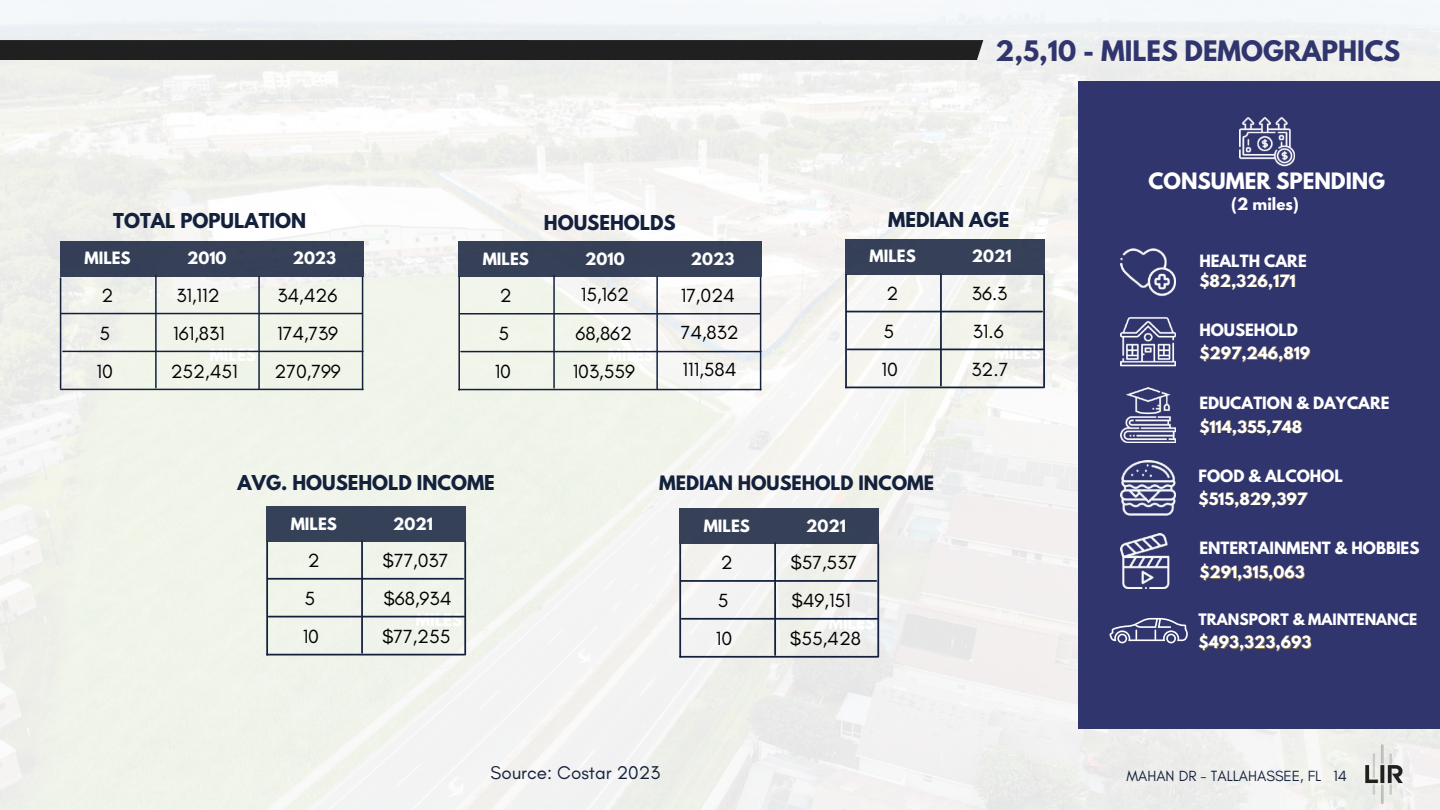
<style>
.page{position:relative;width:1440px;height:810px;background:#fff}
.page>*{position:absolute;margin:0;border:0;box-sizing:border-box;transform-origin:0 0}
.t1{font:700 25px "League Spartan";color:#31356e}
.t2{font:700 20px "League Spartan";color:#fff}
.t3{font:19.4px "Glacial Indifference";color:#000}
.t4{font:18.8px "Glacial Indifference";color:#14213d}
.t5{font:700 18.2px "League Spartan";color:#14213d}
.t6{font:700 17.6px "League Spartan";color:#14213d}
.t7{font:700 15.1px "League Spartan";color:#fff}
.t8{font:700 15px "League Spartan";color:#fff}
.t9{font:15px "Glacial Indifference";color:#14213d}
.t10{font:700 14px "League Spartan";color:#fff}
</style>
<div class="page">
<img style="left:0;top:0;width:1440px;height:810px">
<div style="left:0;top:40px;width:983px;height:20px;background:#202020"></div>
<div style="left:1078px;top:81px;width:362px;height:648px;background:#31356e"></div>
<hr style="left:155px;top:275px;width:2px;height:113px;background:#14213d">
<hr style="left:60px;top:278px;width:1px;height:110px;background:#14213d">
<hr style="left:258px;top:277px;width:2px;height:112px;background:#14213d">
<hr style="left:362px;top:277px;width:1px;height:113px;background:#14213d">
<div style="left:60px;top:241px;width:304px;height:36px;background:#364158"></div>
<hr style="left:61px;top:313px;width:301px;height:1px;background:#14213d">
<hr style="left:63px;top:351px;width:300px;height:1px;background:#14213d">
<hr style="left:61px;top:389px;width:302px;height:1px;background:#14213d">
<img style="left:1121px;top:248px;width:55px;height:48px">
<img style="left:1121px;top:317px;width:55px;height:50px">
<img style="left:1121px;top:387px;width:55px;height:55px">
<img style="left:1121px;top:461px;width:55px;height:54px">
<svg style="left:1109px;top:618px;width:79px;height:25px"></svg>
<img style="left:1121px;top:534px;width:49px;height:54px">
<img style="left:1239px;top:117px;width:55px;height:50px">
<hr style="left:553px;top:275px;width:2px;height:113px;background:#14213d">
<hr style="left:458px;top:277px;width:2px;height:113px;background:#14213d">
<hr style="left:656px;top:277px;width:2px;height:112px;background:#14213d">
<hr style="left:760px;top:277px;width:1px;height:113px;background:#14213d">
<div style="left:458px;top:241px;width:304px;height:36px;background:#364158"></div>
<hr style="left:460px;top:313px;width:300px;height:2px;background:#14213d">
<hr style="left:461px;top:351px;width:300px;height:1px;background:#14213d">
<hr style="left:459px;top:389px;width:302px;height:1px;background:#14213d">
<hr style="left:361px;top:541px;width:2px;height:112px;background:#14213d">
<hr style="left:266px;top:542px;width:2px;height:113px;background:#14213d">
<hr style="left:464px;top:542px;width:2px;height:113px;background:#14213d">
<div style="left:266px;top:506px;width:199px;height:36px;background:#354157"></div>
<hr style="left:268px;top:578px;width:195px;height:2px;background:#14213d">
<hr style="left:269px;top:616px;width:195px;height:1px;background:#14213d">
<hr style="left:267px;top:654px;width:197px;height:1px;background:#14213d">
<hr style="left:774px;top:543px;width:2px;height:112px;background:#14213d">
<hr style="left:679px;top:544px;width:2px;height:113px;background:#14213d">
<hr style="left:877px;top:544px;width:2px;height:113px;background:#14213d">
<div style="left:679px;top:509px;width:199px;height:35px;background:#364158"></div>
<hr style="left:681px;top:580px;width:195px;height:2px;background:#14213d">
<hr style="left:682px;top:618px;width:195px;height:2px;background:#14213d">
<hr style="left:680px;top:656px;width:197px;height:2px;background:#14213d">
<hr style="left:940px;top:274px;width:2px;height:112px;background:#14213d">
<hr style="left:845px;top:275px;width:2px;height:113px;background:#14213d">
<hr style="left:1043px;top:275px;width:2px;height:112px;background:#14213d">
<div style="left:845px;top:239px;width:199px;height:36px;background:#364159"></div>
<hr style="left:846px;top:311px;width:196px;height:1px;background:#14213d">
<hr style="left:848px;top:349px;width:195px;height:1px;background:#14213d">
<hr style="left:846px;top:387px;width:197px;height:1px;background:#14213d">
<img style="left:1325px;top:729px;width:115px;height:81px">
<h1 class="t1" style="left:996px;top:39px;width:406px">2,5,10 - MILES DEMOGRAPHICS</h1>
<p class="t5" style="left:113px;top:212px;width:194px">TOTAL POPULATION</p>
<p class="t5" style="left:544px;top:213px;width:133px">HOUSEHOLDS</p>
<p class="t5" style="left:888px;top:210px;width:123px">MEDIAN AGE</p>
<p class="t7" style="left:85px;top:251px;width:48px">MILES</p>
<p class="t3" style="left:102px;top:283px;width:13px">2</p>
<p class="t3" style="left:176px;top:283px;width:45px">31,112</p>
<p class="t3" style="left:277px;top:283px;width:62px">34,426</p>
<p class="t3" style="left:100px;top:321px;width:12px">5</p>
<p class="t3" style="left:173px;top:321px;width:53px">161,831</p>
<p class="t3" style="left:277px;top:321px;width:63px">174,739</p>
<p class="t3" style="left:97px;top:359px;width:18px">10</p>
<p class="t3" style="left:171px;top:359px;width:69px">252,451</p>
<p class="t3" style="left:275px;top:359px;width:68px">270,799</p>
<p class="t7" style="left:187px;top:251px;width:41px">2010</p>
<p class="t7" style="left:293px;top:251px;width:45px">2023</p>
<p class="t7" style="left:210px;top:348px;width:48px">MILES</p>
<p class="t8" style="left:483px;top:251px;width:48px">MILES</p>
<p class="t8" style="left:585px;top:251px;width:41px">2010</p>
<p class="t8" style="left:691px;top:251px;width:45px">2023</p>
<p class="t3" style="left:500px;top:283px;width:13px">2</p>
<p class="t3" style="left:581px;top:283px;width:50px">15,162</p>
<p class="t3" style="left:681px;top:283px;width:56px">17,024</p>
<p class="t3" style="left:498px;top:321px;width:12px">5</p>
<p class="t3" style="left:575px;top:322px;width:58px">68,862</p>
<p class="t3" style="left:681px;top:321px;width:60px">74,832</p>
<p class="t3" style="left:573px;top:359px;width:64px">103,559</p>
<p class="t3" style="left:683px;top:358px;width:55px">111,584</p>
<p class="t3" style="left:495px;top:360px;width:18px">10</p>
<p class="t7" style="left:870px;top:249px;width:48px">MILES</p>
<p class="t7" style="left:972px;top:249px;width:41px">2021</p>
<p class="t3" style="left:887px;top:281px;width:13px">2</p>
<p class="t3" style="left:972px;top:281px;width:37px">36.3</p>
<p class="t3" style="left:884px;top:319px;width:12px">5</p>
<p class="t3" style="left:973px;top:319px;width:32px">31.6</p>
<p class="t3" style="left:882px;top:357px;width:18px">10</p>
<p class="t3" style="left:971px;top:357px;width:38px">32.7</p>
<p class="t7" style="left:995px;top:346px;width:48px">MILES</p>
<p class="t5" style="left:238px;top:473px;width:259px">AVG. HOUSEHOLD INCOME</p>
<p class="t6" style="left:659px;top:474px;width:276px">MEDIAN HOUSEHOLD INCOME</p>
<p class="t7" style="left:291px;top:516px;width:48px">MILES</p>
<p class="t7" style="left:393px;top:516px;width:41px">2021</p>
<p class="t3" style="left:308px;top:548px;width:13px">2</p>
<p class="t3" style="left:383px;top:548px;width:67px">$77,037</p>
<p class="t3" style="left:305px;top:586px;width:12px">5</p>
<p class="t3" style="left:384px;top:586px;width:69px">$68,934</p>
<p class="t3" style="left:303px;top:625px;width:18px">10</p>
<p class="t3" style="left:382px;top:625px;width:70px">$77,255</p>
<p class="t7" style="left:416px;top:613px;width:48px">MILES</p>
<p class="t7" style="left:704px;top:518px;width:48px">MILES</p>
<p class="t7" style="left:806px;top:518px;width:41px">2021</p>
<p class="t3" style="left:721px;top:551px;width:13px">2</p>
<p class="t3" style="left:790px;top:551px;width:68px">$57,537</p>
<p class="t3" style="left:718px;top:588px;width:12px">5</p>
<p class="t3" style="left:791px;top:588px;width:61px">$49,151</p>
<p class="t3" style="left:716px;top:627px;width:18px">10</p>
<p class="t3" style="left:790px;top:627px;width:73px">$55,428</p>
<p class="t4" style="left:491px;top:761px;width:171px">Source: Costar 2023</p>
<h2 class="t2" style="left:1148px;top:171px;width:238px">CONSUMER SPENDING</h2>
<p class="t8" style="left:1231px;top:196px;width:69px">(2 miles)</p>
<p class="t8" style="left:1199px;top:253px;width:109px">HEALTH CARE</p>
<p class="t8" style="left:1199px;top:273px;width:98px">$82,326,171</p>
<p class="t8" style="left:1199px;top:323px;width:100px">HOUSEHOLD</p>
<p class="t8" style="left:1199px;top:346px;width:112px">$297,246,819</p>
<p class="t8" style="left:1199px;top:396px;width:192px">EDUCATION &amp; DAYCARE</p>
<p class="t8" style="left:1199px;top:419px;width:104px">$114,355,748</p>
<p class="t8" style="left:1199px;top:469px;width:146px">FOOD &amp; ALCOHOL</p>
<p class="t8" style="left:1199px;top:491px;width:110px">$515,829,397</p>
<p class="t8" style="left:1199px;top:541px;width:222px">ENTERTAINMENT &amp; HOBBIES</p>
<p class="t8" style="left:1199px;top:565px;width:107px">$291,315,063</p>
<p class="t10" style="left:1199px;top:612px;width:220px">TRANSPORT &amp; MAINTENANCE</p>
<p class="t8" style="left:1199px;top:634px;width:114px">$493,323,693</p>
<p class="t9" style="left:1126px;top:767px;width:222px">MAHAN DR - TALLAHASSEE, FL 14</p>
</div>
